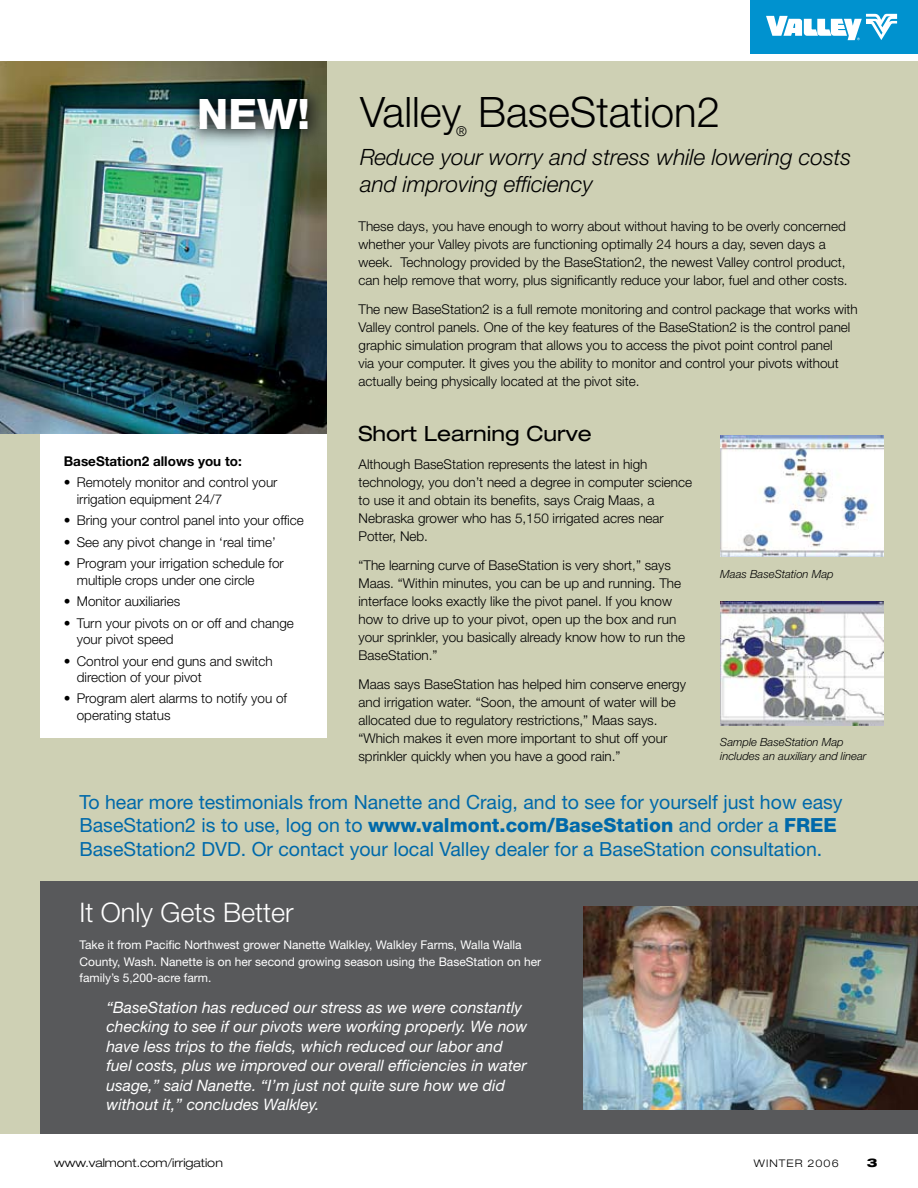
<style>
.page{position:relative;width:918px;height:1188px;background:#fff}
.page>*{position:absolute;margin:0;border:0;box-sizing:border-box;transform-origin:0 0}
.t1{font:300 42px "Helvetica Neue";color:#000}
.t2{font:800 42px "Helvetica Neue";color:#fff}
.t3{font:300 27px "Helvetica Neue";color:#fff}
.t4{font:italic 300 22.5px/27px "Helvetica Neue";color:#000}
.t5{font:expanded 21px "Helvetica Neue";color:#000}
.t6{font:19.5px/23.4px "Helvetica Neue";color:#0069aa}
.t7{font:italic 15.75px/19.5px "Helvetica Neue";color:#fff}
.t8{font:300 13.5px/18px "Helvetica Neue";color:#000}
.t9{font:700 13.5px "Helvetica Neue";color:#000}
.t10{font:12px/16.5px "Helvetica Neue";color:#fff}
.t11{font:300 expanded 12px "Helvetica Neue";color:#000}
.t12{font:800 expanded 12px "Helvetica Neue";color:#000}
.t13{font:italic 300 11.25px/13.5px "Helvetica Neue";color:#000}
.t14{font:300 expanded 10.5px "Helvetica Neue";letter-spacing:.1em;color:#000}
.s1{font-weight:800}
</style>
<div class="page">
<div style="left:0;top:62px;width:918px;height:1072px;background:#ced0b4"></div>
<div style="left:40px;top:434px;width:287px;height:304px;background:#fff"></div>
<div style="left:750px;top:0;width:168px;height:54px;background:#0092cf"></div>
<svg style="left:766px;top:14px;width:131px;height:26px"></svg>
<div style="left:40px;top:881px;width:878px;height:253px;background:#58595b"></div>
<img style="left:584px;top:906px;width:334px;height:203px">
<img style="left:0;top:62px;width:327px;height:372px">
<img style="left:720px;top:435px;width:163px;height:121px">
<div style="left:180px;top:79px;width:148px;height:70px;background:#000;opacity:.75"></div>
<img style="left:720px;top:602px;width:163px;height:124px">
<h1 class="t2" style="left:197px;top:89px;width:114px">New!</h1>
<p class="t9" style="left:64px;top:453px;width:179px">BaseStation2 allows you to:</p>
<p class="t8" style="left:77px;top:474px;width:202px;line-height:16.2px;text-indent:-13px">• Remotely monitor and control your irrigation equipment 24/7</p>
<p class="t8" style="left:64px;top:511px;width:242px">• Bring your control panel into your office</p>
<p class="t8" style="left:64px;top:533px;width:214px">• See any pivot change in ‘real time’</p>
<p class="t8" style="left:77px;top:555px;width:209px;line-height:16.2px;text-indent:-13px">• Program your irrigation schedule for multiple crops under one circle</p>
<p class="t8" style="left:64px;top:592px;width:118px">• Monitor auxiliaries</p>
<p class="t8" style="left:77px;top:615px;width:219px;line-height:16.2px;text-indent:-13px">• Turn your pivots on or off and change your pivot speed</p>
<p class="t8" style="left:77px;top:652px;width:198px;line-height:16.2px;text-indent:-13px">• Control your end guns and switch direction of your pivot</p>
<p class="t8" style="left:77px;top:690px;width:212px;line-height:16.2px;text-indent:-13px">• Program alert alarms to notify you of operating status</p>
<h1 class="t1" style="left:360px;top:86px;width:362px">Valley BaseStation2</h1>
<p class="t8" style="left:456px;top:122px;width:12px">®</p>
<h3 class="t4" style="left:360px;top:143px;width:493px">Reduce your worry and stress while lowering costs and improving efficiency</h3>
<p class="t8" style="left:358px;top:217px;width:491px">These days, you have enough to worry about without having to be overly concerned whether your Valley pivots are functioning optimally 24 hours a day, seven days a week. Technology provided by the BaseStation2, the newest Valley control product, can help remove that worry, plus significantly reduce your labor, fuel and other costs.</p>
<p class="t8" style="left:358px;top:300px;width:501px">The new BaseStation2 is a full remote monitoring and control package that works with Valley control panels. One of the key features of the BaseStation2 is the control panel graphic simulation program that allows you to access the pivot point control panel<br>via your computer. It gives you the ability to monitor and control your pivots without actually being physically located at the pivot site.</p>
<h3 class="t5" style="left:358px;top:420px;width:235px">Short Learning Curve</h3>
<p class="t8" style="left:358px;top:455px;width:335px">Although BaseStation represents the latest in high technology, you don’t need a degree in computer science to use it and obtain its benefits, says Craig Maas, a Nebraska grower who has 5,150 irrigated acres near Potter, Neb.</p>
<p class="t8" style="left:358px;top:556px;width:328px">“The learning curve of BaseStation is very short,” says Maas. “Within minutes, you can be up and running. The interface looks exactly like the pivot panel. If you know how to drive up to your pivot, open up the box and run your sprinkler, you basically already know how to run the BaseStation.”</p>
<p class="t8" style="left:358px;top:675px;width:329px">Maas says BaseStation has helped him conserve energy and irrigation water. “Soon, the amount of water will be allocated due to regulatory restrictions,” Maas says. “Which makes it even more important to shut off your sprinkler quickly when you have a good rain.”</p>
<p class="t13" style="left:720px;top:567px;width:115px">Maas BaseStation Map</p>
<p class="t13" style="left:720px;top:735px;width:148px">Sample BaseStation Map includes an auxiliary and linear</p>
<p class="t6" style="left:80px;top:790px;width:765px">To hear more testimonials from Nanette and Craig, and to see for yourself just how easy<br>BaseStation2 is to use, log on to <span class="s1">www.valmont.com/BaseStation</span> and order a <span class="s1">FREE<br></span>BaseStation2 DVD. Or contact your local Valley dealer for a BaseStation consultation.</p>
<h2 class="t3" style="left:80px;top:896px;width:216px">It Only Gets Better</h2>
<p class="t10" style="left:80px;top:937px;width:463px">Take it from Pacific Northwest grower Nanette Walkley, Walkley Farms, Walla Walla<br>County, Wash. Nanette is on her second growing season using the BaseStation on her family’s 5,200-acre farm.</p>
<p class="t7" style="left:106px;top:997px;width:422px">“BaseStation has reduced our stress as we were constantly checking to see if our pivots were working properly. We now have less trips to the fields, which reduced our labor and fuel costs, plus we improved our overall efficiencies in water usage,” said Nanette. “I’m just not quite sure how we did without it,” concludes Walkley.</p>
<p class="t11" style="left:54px;top:1156px;width:170px">www.valmont.com/irrigation</p>
<p class="t14" style="left:754px;top:1157px;width:86px">winter 2006</p>
<p class="t12" style="left:867px;top:1155px;width:12px">3</p>
</div>
